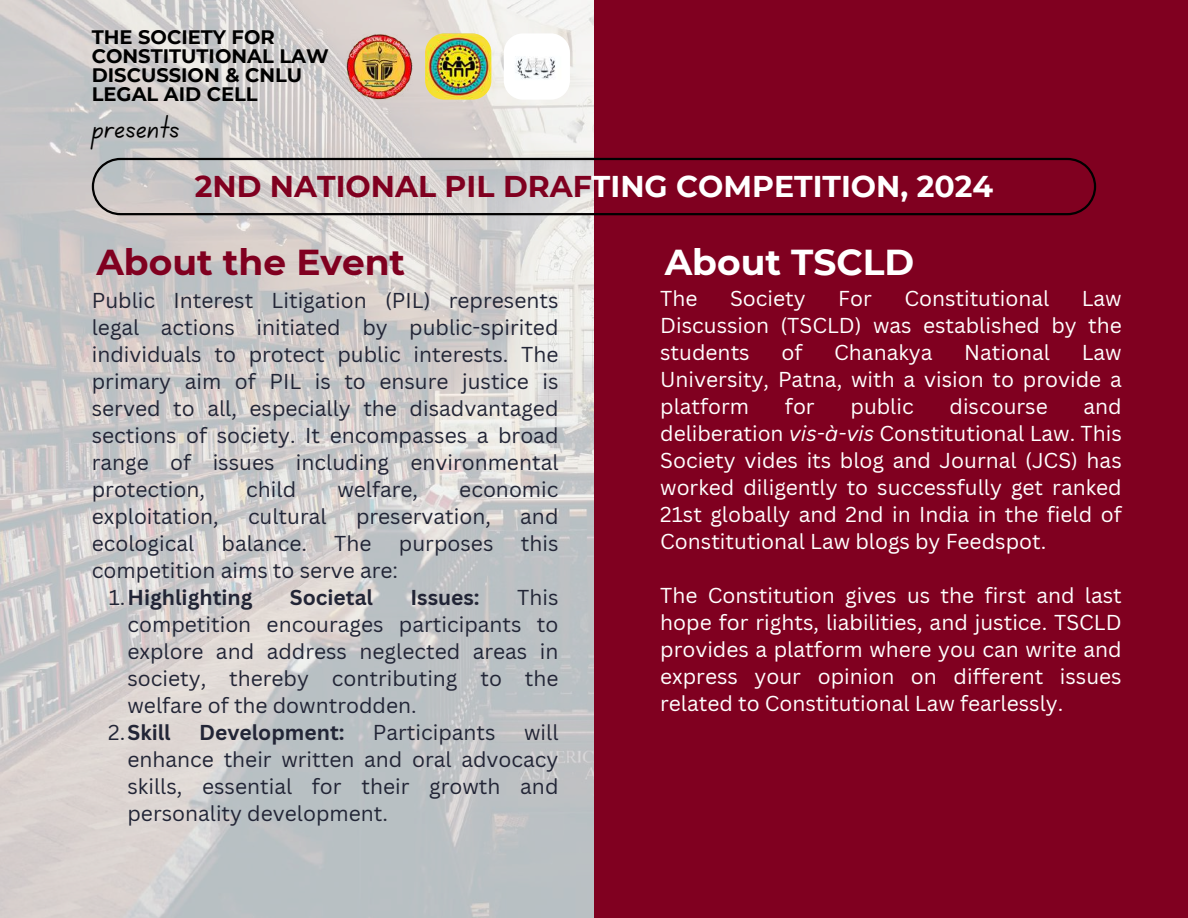
<style>
.page{position:relative;width:1188px;height:918px;background:#fff}
.page>*{position:absolute;margin:0;border:0;box-sizing:border-box;transform-origin:0 0}
.t1{font:700 36px "Montserrat";color:#800020}
.t2{font:700 36px "Montserrat";color:#fff}
.t3{font:33px "Canva School Font";color:#000}
.t4{font:700 30px "Montserrat";color:#fff}
.t5{font:21px/27px "Canva Sans";color:#222536;text-align:justify}
.t6{font:21px/27px "Canva Sans";color:#fff;text-align:justify}
.t7{font:700 21px "Canva Sans";color:#222536}
.t8{font:700 19.5px/19.2px "Montserrat";color:#000}
.s1{color:#800020}
.s2{font-weight:700}
.s3{font-weight:400}
.s4{font-style:italic}
</style>
<div class="page">
<img style="left:0;top:0;width:594px;height:918px">
<div style="left:594px;top:0;width:594px;height:918px;background:#800020"></div>
<svg style="left:92px;top:158px;width:1004px;height:57px"></svg>
<img style="left:504px;top:33px;width:66px;height:67px;border-radius:19px">
<img style="left:425px;top:33px;width:66px;height:67px;border-radius:19px">
<img style="left:347px;top:33px;width:66px;height:67px;border-radius:19px">
<p class="t8" style="left:92px;top:27px;width:239px">THE SOCIETY FOR<br>CONSTITUTIONAL LAW<br>DISCUSSION &amp; CNLU<br>LEGAL AID CELL</p>
<h2 class="t3" style="left:92px;top:113px;width:89px">presents</h2>
<h3 class="t4" style="left:195px;top:168px;width:800px"><span class="s1">2ND NATIONAL PIL DRAF</span>TING COMPETITION, 2024</h3>
<h1 class="t1" style="left:96px;top:241px;width:310px">About the Event</h1>
<p class="t5" style="left:92px;top:286px;width:468px">Public Interest Litigation (PIL) represents legal actions initiated by public-spirited individuals to protect public interests. The primary aim of PIL is to ensure justice is served to all, especially the disadvantaged sections of society. It encompasses a broad range of issues including environmental protection,</p>
<p class="t5" style="left:246px;top:475px;width:51px">child</p>
<p class="t5" style="left:337px;top:475px;width:82px">welfare,</p>
<p class="t5" style="left:459px;top:475px;width:101px">economic</p>
<p class="t5" style="left:92px;top:502px;width:128px">exploitation,</p>
<p class="t5" style="left:248px;top:502px;width:80px">cultural</p>
<p class="t5" style="left:356px;top:502px;width:136px">preservation,</p>
<p class="t5" style="left:520px;top:502px;width:40px">and</p>
<p class="t5" style="left:92px;top:529px;width:104px">ecological</p>
<p class="t5" style="left:222px;top:529px;width:87px">balance.</p>
<p class="t5" style="left:334px;top:529px;width:39px">The</p>
<p class="t5" style="left:399px;top:529px;width:96px">purposes</p>
<p class="t5" style="left:521px;top:529px;width:39px">this</p>
<p class="t5" style="left:109px;top:556px;width:291px;text-indent:-17px">competition aims to serve are:<br>1.<span class="s2">Highlighting</span></p>
<p class="t7" style="left:290px;top:582px;width:85px">Societal</p>
<p class="t7" style="left:410px;top:582px;width:71px">Issues:</p>
<p class="t5" style="left:517px;top:583px;width:43px">This</p>
<p class="t5" style="left:127px;top:610px;width:433px">competition encourages participants to</p>
<p class="t5" style="left:127px;top:637px;width:433px">explore and address neglected areas in</p>
<p class="t5" style="left:127px;top:664px;width:433px">society, thereby contributing to the</p>
<p class="t5" style="left:127px;top:691px;width:291px">welfare of the downtrodden.</p>
<p class="t7" style="left:108px;top:717px;width:64px"><span class="s3">2.</span>Skill</p>
<p class="t7" style="left:199px;top:717px;width:147px">Development:</p>
<p class="t5" style="left:373px;top:718px;width:124px">Participants</p>
<p class="t5" style="left:127px;top:718px;width:433px;text-indent:397px">will enhance their written and oral advocacy skills, essential for their growth and personality development.</p>
<h1 class="t2" style="left:665px;top:241px;width:251px">About TSCLD</h1>
<p class="t6" style="left:660px;top:285px;width:39px">The</p>
<p class="t6" style="left:730px;top:285px;width:77px">Society</p>
<p class="t6" style="left:838px;top:285px;width:35px">For</p>
<p class="t6" style="left:904px;top:285px;width:146px">Constitutional</p>
<p class="t6" style="left:660px;top:285px;width:463px;text-indent:422px">Law Discussion (TSCLD) was established by the students</p>
<p class="t6" style="left:781px;top:339px;width:23px">of</p>
<p class="t6" style="left:834px;top:339px;width:100px">Chanakya</p>
<p class="t6" style="left:964px;top:339px;width:87px">National</p>
<p class="t6" style="left:660px;top:339px;width:463px;text-indent:422px">Law University, Patna, with a vision to provide a platform</p>
<p class="t6" style="left:785px;top:393px;width:31px">for</p>
<p class="t6" style="left:851px;top:393px;width:65px">public</p>
<p class="t6" style="left:950px;top:393px;width:100px">discourse</p>
<p class="t6" style="left:660px;top:393px;width:463px;text-indent:423px">and deliberation <span class="s4">vis-à-vis</span> Constitutional Law. This Society vides its blog and Journal (JCS) has worked diligently to successfully get ranked 21st globally and 2nd in India in the field of Constitutional Law blogs by Feedspot.</p>
<p class="t6" style="left:660px;top:582px;width:463px">The Constitution gives us the first and last hope for rights, liabilities, and justice. TSCLD provides a platform where you can write and express your opinion on different issues related to Constitutional Law fearlessly.</p>
</div>
